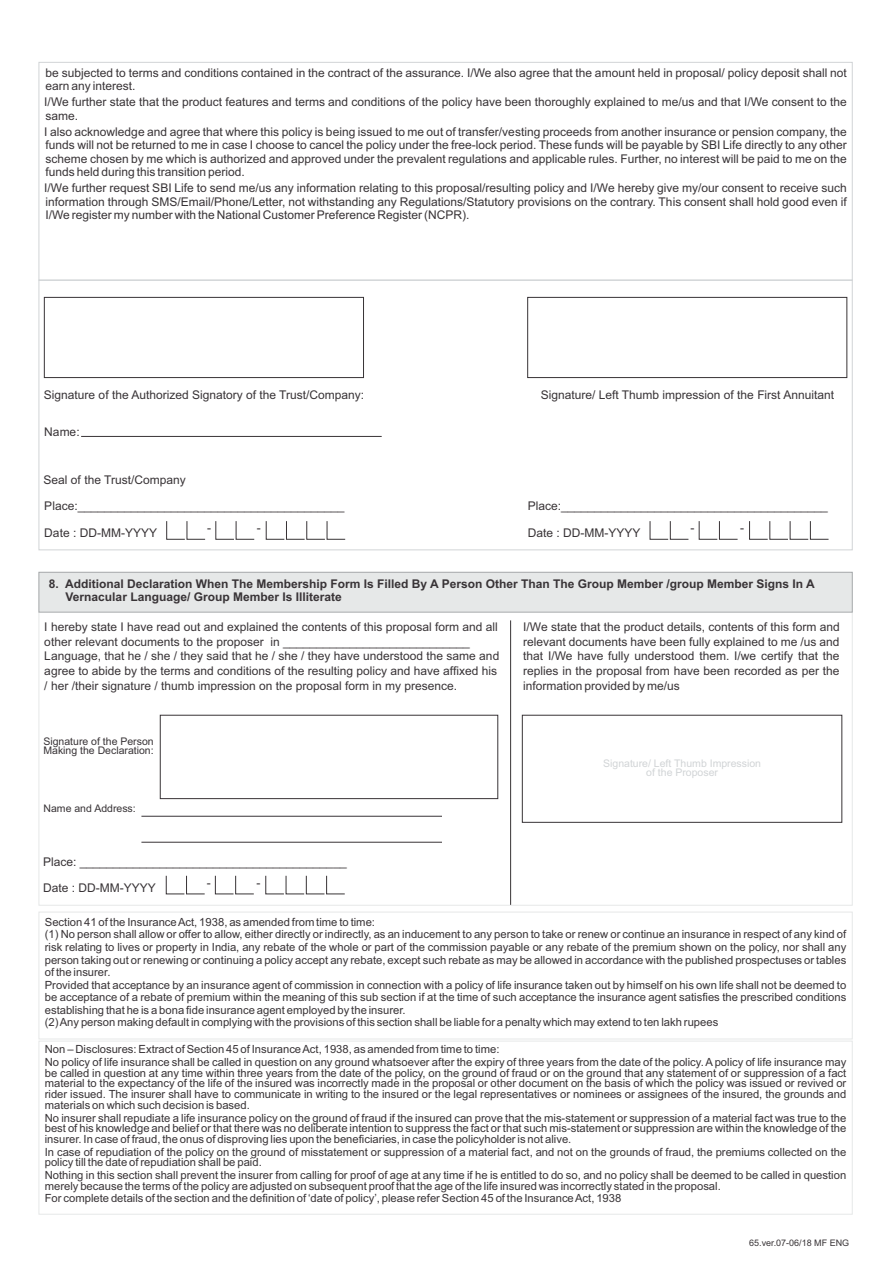
<style>
.page{position:relative;width:893px;height:1263px;background:#fff}
.page>*{position:absolute;margin:0;border:0;box-sizing:border-box;transform-origin:0 0}
.t1{font:12px/14.7px "Arial";color:#383336}
.t2{font:700 12px/13.4px "Arial";color:#383336}
.t3{font:11.25px/12.6px "Arial";color:#383336}
.t4{font:10.5px/9.4px "Arial";color:#383336}
.t5{font:10.5px/9.4px "Arial";color:#d1d4d6;text-align:center}
.t6{font:9px "Arial";color:#383336}
</style>
<div class="page">
<div style="left:39px;top:912px;width:814px;height:127px;border:1px solid #e6e8e8"></div>
<div style="left:39px;top:1041px;width:814px;height:173px;border:1px solid #e6e8e8"></div>
<div style="left:44px;top:297px;width:320px;height:81px;border:1px solid #383336"></div>
<div style="left:527px;top:297px;width:320px;height:81px;border:1px solid #383336"></div>
<svg style="left:649px;top:521px;width:40px;height:19px"></svg>
<svg style="left:698px;top:521px;width:40px;height:19px"></svg>
<svg style="left:749px;top:521px;width:80px;height:19px"></svg>
<svg style="left:166px;top:521px;width:40px;height:19px"></svg>
<svg style="left:215px;top:521px;width:40px;height:19px"></svg>
<svg style="left:265px;top:521px;width:81px;height:19px"></svg>
<div style="left:39px;top:62px;width:814px;height:219px;border:1px solid #d1d4d6"></div>
<svg style="left:38px;top:571px;width:815px;height:42px;background:#e3e5e5"></svg>
<div style="left:522px;top:715px;width:320px;height:108px;border:1px solid #383336"></div>
<div style="left:160px;top:715px;width:338px;height:84px;border:1px solid #383336"></div>
<hr style="left:141px;top:816px;width:301px;height:1px;background:#383336">
<hr style="left:141px;top:842px;width:301px;height:1px;background:#383336">
<hr style="left:81px;top:436px;width:301px;height:1px;background:#383336">
<hr style="left:510px;top:620px;width:1px;height:285px;background:#383336">
<svg style="left:165px;top:875px;width:40px;height:20px"></svg>
<svg style="left:215px;top:875px;width:39px;height:20px"></svg>
<svg style="left:265px;top:875px;width:80px;height:20px"></svg>
<p class="t1" style="left:46px;top:67px;width:803px;line-height:13.4px">be subjected to terms and conditions contained in the contract of the assurance. I/We also agree that the amount held in proposal/ policy deposit shall not earn any interest.</p>
<p class="t1" style="left:44px;top:97px;width:804px;line-height:13.4px">I/We further state that the product features and terms and conditions of the policy have been thoroughly explained to me/us and that I/We consent to the same.</p>
<p class="t1" style="left:44px;top:126px;width:804px;line-height:13.4px;text-align:justify">I also acknowledge and agree that where this policy is being issued to me out of transfer/vesting proceeds from another insurance or pension company, the funds will not be returned to me in case I choose to cancel the policy under the free-lock period. These funds will be payable by SBI Life directly to any other scheme chosen by me which is authorized and approved under the prevalent regulations and applicable rules. Further, no interest will be paid to me on the funds held during this transition period.</p>
<p class="t1" style="left:44px;top:182px;width:804px;line-height:13.4px;text-align:justify">I/We further request SBI Life to send me/us any information relating to this proposal/resulting policy and I/We hereby give my/our consent to receive such information through SMS/Email/Phone/Letter, not withstanding any Regulations/Statutory provisions on the contrary. This consent shall hold good even if I/We register my number with the National Customer Preference Register (NCPR).</p>
<p class="t1" style="left:44px;top:388px;width:322px">Signature of the Authorized Signatory of the Trust/Company:</p>
<p class="t1" style="left:541px;top:388px;width:295px">Signature/ Left Thumb impression of the First Annuitant</p>
<p class="t1" style="left:44px;top:426px;width:37px">Name:</p>
<p class="t1" style="left:44px;top:474px;width:144px">Seal of the Trust/Company</p>
<p class="t1" style="left:207px;top:496px;width:139px;line-height:21.8px;text-indent:-163px">Place:________________________________________ -</p>
<p class="t1" style="left:257px;top:522px;width:5px">-</p>
<p class="t1" style="left:44px;top:526px;width:114px">Date : DD-MM-YYYY</p>
<p class="t1" style="left:690px;top:496px;width:139px;line-height:21.8px;text-indent:-163px">Place:________________________________________ -</p>
<p class="t1" style="left:740px;top:522px;width:5px">-</p>
<p class="t1" style="left:528px;top:526px;width:114px">Date : DD-MM-YYYY</p>
<p class="t2" style="left:66px;top:578px;width:750px;text-indent:-17px">8. Additional Declaration When The Membership Form Is Filled By A Person Other Than The Group Member /group Member Signs In A<br>Vernacular Language/ Group Member Is Illiterate</p>
<p class="t1" style="left:44px;top:620px;width:456px">I hereby state I have read out and explained the contents of this proposal form and all other relevant documents to the proposer in ____________________________ Language, that he / she / they said that he / she / they have understood the same and agree to abide by the terms and conditions of the resulting policy and have affixed his / her /their signature / thumb impression on the proposal form in my presence.</p>
<p class="t1" style="left:523px;top:620px;width:318px;text-align:justify">I/We state that the product details, contents of this form and relevant documents have been fully explained to me /us and that I/We have fully understood them. I/we certify that the replies in the proposal from have been recorded as per the information provided by me/us</p>
<p class="t4" style="left:43px;top:737px;width:112px">Signature of the Person<br>Making the Declaration:</p>
<p class="t4" style="left:44px;top:804px;width:94px">Name and Address:</p>
<p class="t1" style="left:43px;top:851px;width:305px;line-height:25.2px">Place: ________________________________________<br>Date : DD-MM-YYYY</p>
<p class="t1" style="left:207px;top:876px;width:5px">-</p>
<p class="t1" style="left:256px;top:876px;width:5px">-</p>
<p class="t5" style="left:603px;top:759px;width:159px">Signature/ Left Thumb Impression of the Proposer</p>
<p class="t3" style="left:45px;top:917px;width:803px">Section 41 of the Insurance Act, 1938, as amended from time to time:<br>(1) No person shall allow or offer to allow, either directly or indirectly, as an inducement to any person to take or renew or continue an insurance in respect of any kind of risk relating to lives or property in India, any rebate of the whole or part of the commission payable or any rebate of the premium shown on the policy, nor shall any person taking out or renewing or continuing a policy accept any rebate, except such rebate as may be allowed in accordance with the published prospectuses or tables of the insurer.<br>Provided that acceptance by an insurance agent of commission in connection with a policy of life insurance taken out by himself on his own life shall not be deemed to be acceptance of a rebate of premium within the meaning of this sub section if at the time of such acceptance the insurance agent satisfies the prescribed conditions establishing that he is a bona fide insurance agent employed by the insurer.<br>(2) Any person making default in complying with the provisions of this section shall be liable for a penalty which may extend to ten lakh rupees</p>
<p class="t3" style="left:45px;top:1044px;width:803px">Non – Disclosures: Extract of Section 45 of Insurance Act, 1938, as amended from time to time:<br>No policy of life insurance shall be called in question on any ground whatsoever after the expiry of three years from the date of the policy. Apolicy of life insurance may</p>
<p class="t3" style="left:45px;top:1068px;width:803px;line-height:10.8px;text-align:justify">be called in question at any time within three years from the date of the policy, on the ground of fraud or on the ground that any statement of or suppression of a fact material to the expectancy of the life of the insured was incorrectly made in the proposal or other document on the basis of which the policy was issued or revived or rider issued. The insurer shall have to communicate in writing to the insured or the legal representatives or nominees or assignees of the insured, the grounds and materials on which such decision is based.</p>
<p class="t3" style="left:45px;top:1113px;width:803px;line-height:10.8px;text-align:justify">No insurer shall repudiate a life insurance policy on the ground of fraud if the insured can prove that the mis-statement or suppression of a material fact was true to the best of his knowledge and belief or that there was no deliberate intention to suppress the fact or that such mis-statement or suppression are within the knowledge of the insurer. In case of fraud, the onus of disproving lies upon the beneficiaries, in case the policyholder is not alive.</p>
<p class="t3" style="left:45px;top:1147px;width:803px;line-height:10.8px">In case of repudiation of the policy on the ground of misstatement or suppression of a material fact, and not on the grounds of fraud, the premiums collected on the policy till the date of repudiation shall be paid.</p>
<p class="t3" style="left:45px;top:1171px;width:803px;line-height:10.8px">Nothing in this section shall prevent the insurer from calling for proof of age at any time if he is entitled to do so, and no policy shall be deemed to be called in question merely because the terms of the policy are adjusted on subsequent proof that the age of the life insured was incorrectly stated in the proposal.</p>
<p class="t3" style="left:45px;top:1193px;width:578px">For complete details of the section and the definition of ‘date of policy’, please refer Section 45 of the Insurance Act, 1938</p>
<p class="t6" style="left:749px;top:1240px;width:102px">65.ver.07-06/18 MF ENG</p>
</div>
